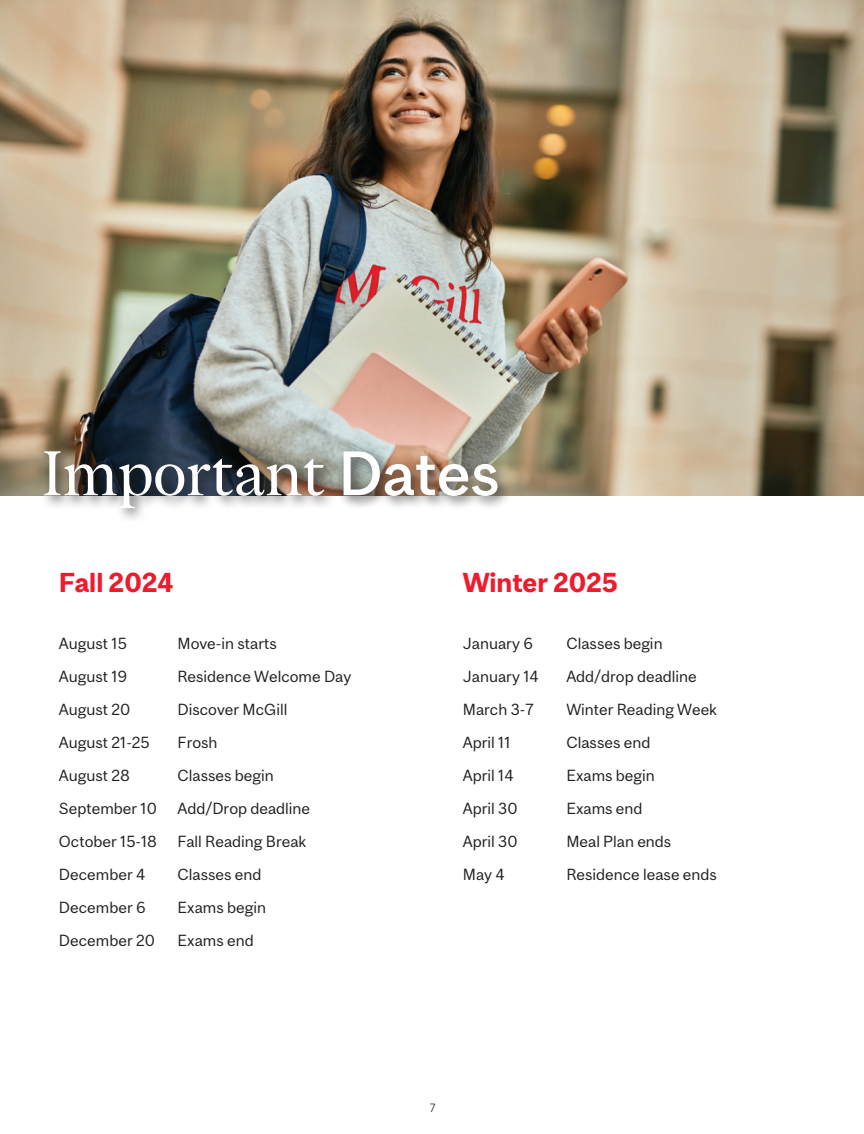
<style>
.page{position:relative;width:864px;height:1134px;background:#fff}
.page>*{position:absolute;margin:0;border:0;box-sizing:border-box;transform-origin:0 0}
.title_overlay_photo{font:58.5px "Mc Gill Serif";color:#fff}
.title_with_line_2_column{font:700 25.5px "Mc Gill Sans";color:#ee1b2d}
.lft_body{font:15px "Mc Gill Sans";color:#231f20}
.t1{font:300 12px "Folks";color:#231f20}
.s1{font-family:"Mc Gill Sans";font-weight:500}
</style>
<div class="page">
<img style="left:0;top:0;width:864px;height:496px">
<div style="left:39px;top:445px;width:473px;height:79px;background:#231f20;opacity:.75"></div>
<p class="title_overlay_photo" style="left:42px;top:437px;width:459px">Important <span class="s1">Dates</span></p>
<h2 class="title_with_line_2_column" style="left:59px;top:567px;width:116px">Fall 2024</h2>
<p class="lft_body" style="left:59px;top:634px;width:70px">August 15</p>
<p class="lft_body" style="left:177px;top:634px;width:101px">Move-in starts</p>
<p class="lft_body" style="left:59px;top:667px;width:70px">August 19</p>
<p class="lft_body" style="left:177px;top:667px;width:175px">Residence Welcome Day</p>
<p class="lft_body" style="left:59px;top:700px;width:73px">August 20</p>
<p class="lft_body" style="left:177px;top:700px;width:111px">Discover McGill</p>
<p class="lft_body" style="left:59px;top:733px;width:92px">August 21-25</p>
<p class="lft_body" style="left:177px;top:733px;width:42px">Frosh</p>
<p class="lft_body" style="left:59px;top:766px;width:73px">August 28</p>
<p class="lft_body" style="left:177px;top:766px;width:98px">Classes begin</p>
<p class="lft_body" style="left:59px;top:799px;width:99px">September 10</p>
<p class="lft_body" style="left:177px;top:799px;width:134px">Add/Drop deadline</p>
<p class="lft_body" style="left:59px;top:832px;width:99px">October 15-18</p>
<p class="lft_body" style="left:177px;top:832px;width:130px">Fall Reading Break</p>
<p class="lft_body" style="left:59px;top:865px;width:88px">December 4</p>
<p class="lft_body" style="left:177px;top:865px;width:86px">Classes end</p>
<p class="lft_body" style="left:59px;top:898px;width:88px">December 6</p>
<p class="lft_body" style="left:177px;top:898px;width:90px">Exams begin</p>
<p class="lft_body" style="left:59px;top:931px;width:97px">December 20</p>
<p class="lft_body" style="left:177px;top:931px;width:78px">Exams end</p>
<h2 class="title_with_line_2_column" style="left:463px;top:567px;width:157px">Winter 2025</h2>
<p class="lft_body" style="left:463px;top:634px;width:71px">January 6</p>
<p class="lft_body" style="left:566px;top:634px;width:98px">Classes begin</p>
<p class="lft_body" style="left:463px;top:667px;width:77px">January 14</p>
<p class="lft_body" style="left:566px;top:667px;width:132px">Add/drop deadline</p>
<p class="lft_body" style="left:463px;top:700px;width:72px">March 3-7</p>
<p class="lft_body" style="left:566px;top:700px;width:152px">Winter Reading Week</p>
<p class="lft_body" style="left:463px;top:733px;width:49px">April 11</p>
<p class="lft_body" style="left:566px;top:733px;width:86px">Classes end</p>
<p class="lft_body" style="left:463px;top:766px;width:52px">April 14</p>
<p class="lft_body" style="left:566px;top:766px;width:90px">Exams begin</p>
<p class="lft_body" style="left:463px;top:799px;width:56px">April 30</p>
<p class="lft_body" style="left:566px;top:799px;width:78px">Exams end</p>
<p class="lft_body" style="left:463px;top:832px;width:56px">April 30</p>
<p class="lft_body" style="left:566px;top:832px;width:107px">Meal Plan ends</p>
<p class="lft_body" style="left:463px;top:865px;width:43px">May 4</p>
<p class="lft_body" style="left:566px;top:865px;width:152px">Residence lease ends</p>
<p class="t1" style="left:429px;top:1102px;width:8px">7</p>
</div>
